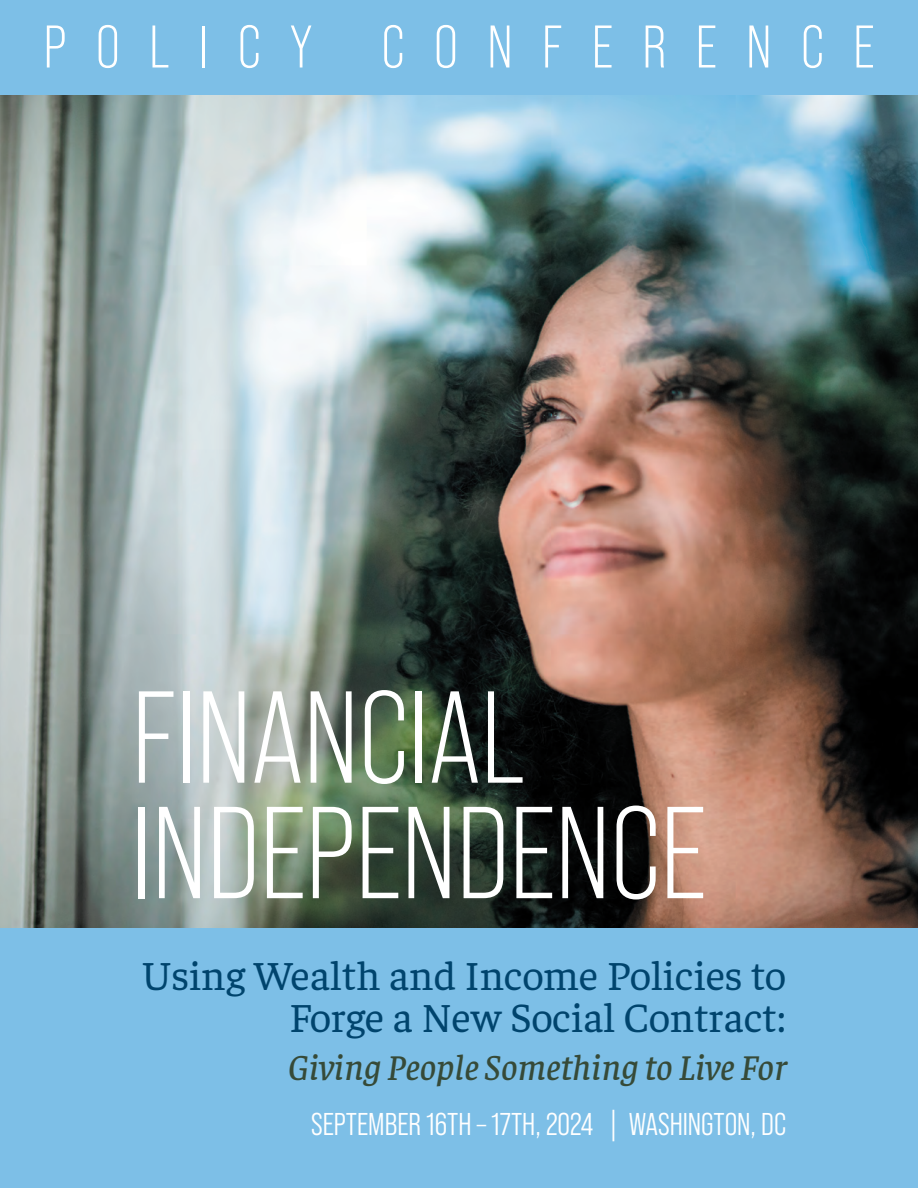
<style>
.page{position:relative;width:918px;height:1188px;background:#fff}
.page>*{position:absolute;margin:0;border:0;box-sizing:border-box;transform-origin:0 0}
.t1{font:130.5px/115.5px "Bebas Neue Pro";color:#fff}
.t2{font:60px "Bebas Neue Pro";letter-spacing:.49em;color:#fff}
.t3{font:42px/42px "Faustina";color:#00446d;text-align:right}
.t4{font:italic 500 36px "Faustina";color:#364a38}
.t5{font:31.5px "Bebas Neue Pro Middle";color:#fff}
</style>
<div class="page">
<img style="left:0;top:94px;width:918px;height:835px">
<div style="left:0;top:929px;width:918px;height:259px;background:#7dbfe7"></div>
<div style="left:0;top:0;width:918px;height:94px;background:#7dbfe7"></div>
<h2 class="t2" style="left:44px;top:13px;width:832px">POLICY CONFERENCE</h2>
<h1 class="t1" style="left:132px;top:680px;width:576px">FINANCIAL<br>INDEPENDENCE</h1>
<p class="t3" style="left:141px;top:951px;width:646px">Using Wealth and Income Policies to<br>Forge a New Social Contract:</p>
<p class="t4" style="left:288px;top:1043px;width:500px">Giving People Something to Live For</p>
<p class="t5" style="left:311px;top:1107px;width:477px">SEPTEMBER 16TH – 17TH, 2024 | WASHINGTON, DC</p>
</div>
